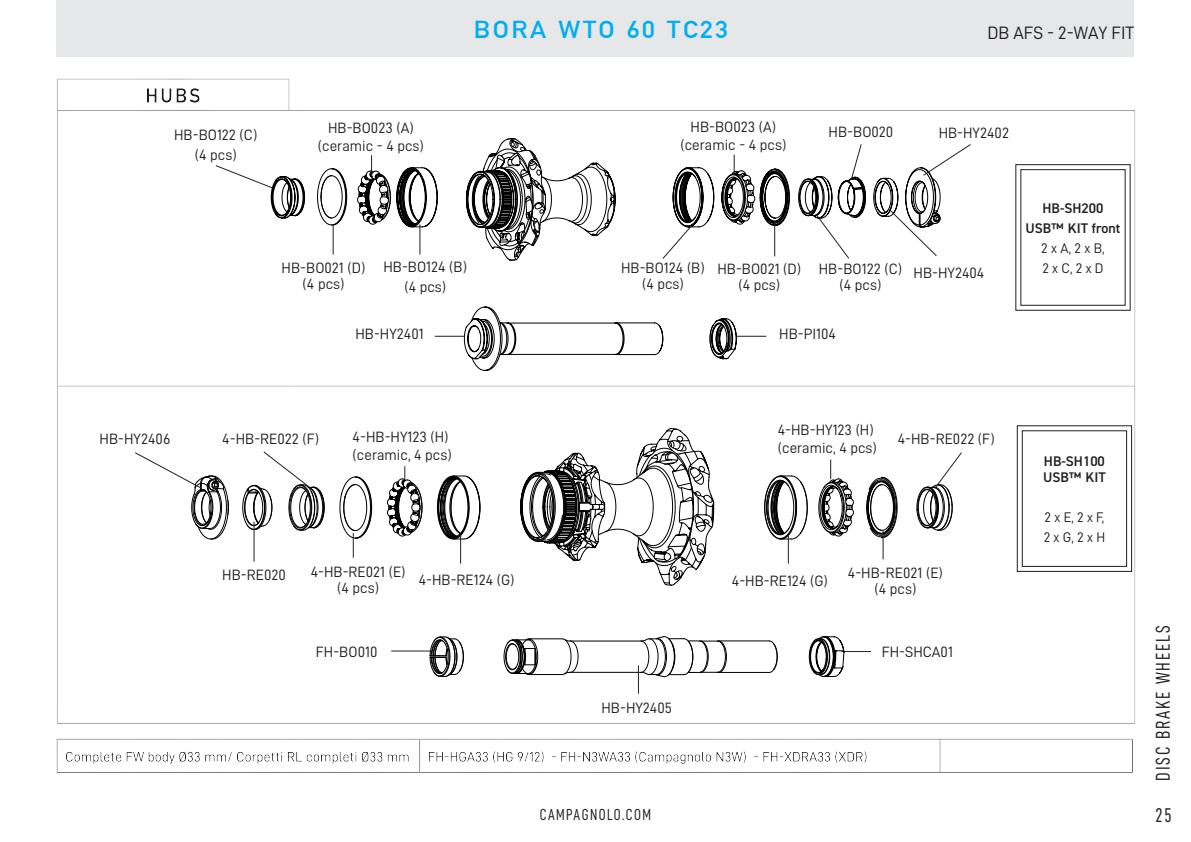
<style>
.page{position:relative;width:1191px;height:842px;background:#fff}
.page>*{position:absolute;margin:0;border:0;box-sizing:border-box;transform-origin:0 0}
.t1{font:700 24px "DIN Alternate";letter-spacing:.1em;color:#00aeef;scale:1.1 1}
.t2{font:20px "D DIN Condensed";letter-spacing:.1em;color:#231f20;scale:.9 1}
.t3{font:18px "D DIN";color:#231f20}
.t4{font:16px "D DIN Condensed";letter-spacing:.1em;color:#231f20;scale:.9 1}
.t5{font:15px/16px "D DIN";color:#231f20;text-align:center}
.t6{font:600 14px/20px "DIN2014";color:#231f20;text-align:center}
.t7{font:14px/20px "D DIN";color:#231f20}
</style>
<div class="page">
<div style="left:57px;top:0;width:1077px;height:57px;background:#e6e7e9"></div>
<svg style="left:412px;top:501px;width:433px;height:176px"></svg>
<svg style="left:808px;top:636px;width:26px;height:41px"></svg>
<svg style="left:429px;top:636px;width:35px;height:41px"></svg>
<svg style="left:520px;top:428px;width:194px;height:158px"></svg>
<hr style="left:391px;top:651px;width:40px;height:1px;background:#231f20">
<hr style="left:841px;top:651px;width:30px;height:1px;background:#231f20">
<svg style="left:135px;top:452px;width:94px;height:88px"></svg>
<svg style="left:339px;top:476px;width:33px;height:82px"></svg>
<svg style="left:866px;top:476px;width:32px;height:83px"></svg>
<hr style="left:254px;top:522px;width:1px;height:40px;background:#231f20">
<svg style="left:387px;top:466px;width:36px;height:71px"></svg>
<svg style="left:818px;top:459px;width:36px;height:77px"></svg>
<svg style="left:436px;top:475px;width:45px;height:89px"></svg>
<svg style="left:764px;top:475px;width:44px;height:89px"></svg>
<svg style="left:242px;top:451px;width:83px;height:80px"></svg>
<svg style="left:916px;top:452px;width:46px;height:79px"></svg>
<div style="left:53px;top:738px;width:1096px;height:42px;background:#231f20;opacity:.3"></div>
<svg style="left:638px;top:636px;width:89px;height:58px"></svg>
<svg style="left:1015px;top:164px;width:116px;height:147px"></svg>
<div style="left:1020px;top:169px;width:105px;height:137px;border:1px solid #231f20"></div>
<svg style="left:1016px;top:425px;width:116px;height:147px"></svg>
<div style="left:1021px;top:430px;width:106px;height:137px;border:1px solid #231f20"></div>
<svg style="left:215px;top:138px;width:756px;height:221px"></svg>
<h1 class="t1" style="left:474px;top:11px;width:233px">BORA WTO 60 TC23</h1>
<p class="t3" style="left:987px;top:23px;width:148px">DB AFS - 2-WAY FIT</p>
<p class="t5" style="left:680px;top:118px;width:107px;line-height:18px">HB-BO023 (A) (ceramic - 4 pcs)</p>
<p class="t5" style="left:318px;top:118px;width:107px;line-height:18px">HB-BO023 (A) (ceramic - 4 pcs)</p>
<p class="t5" style="left:174px;top:127px;width:85px">HB-BO122 (C)</p>
<p class="t5" style="left:828px;top:124px;width:66px">HB-BO020</p>
<p class="t5" style="left:195px;top:147px;width:43px">(4 pcs)</p>
<p class="t5" style="left:938px;top:124px;width:72px">HB-HY2402</p>
<p class="t5" style="left:383px;top:256px;width:85px;line-height:20px">HB-BO124 (B) (4 pcs)</p>
<p class="t5" style="left:621px;top:260px;width:85px">HB-BO124 (B) (4 pcs)</p>
<p class="t5" style="left:282px;top:260px;width:85px">HB-BO021 (D) (4 pcs)</p>
<p class="t5" style="left:355px;top:326px;width:70px">HB-HY2401</p>
<p class="t5" style="left:717px;top:260px;width:85px">HB-BO021 (D)</p>
<p class="t5" style="left:913px;top:264px;width:72px">HB-HY2404</p>
<p class="t5" style="left:738px;top:276px;width:43px">(4 pcs)</p>
<p class="t5" style="left:779px;top:326px;width:58px">HB-PI104</p>
<p class="t5" style="left:819px;top:260px;width:85px">HB-BO122 (C) (4 pcs)</p>
<p class="t6" style="left:1025px;top:198px;width:97px">HB-SH200<br>USB™ KIT front</p>
<p class="t7" style="left:1041px;top:238px;width:65px">2 x A, 2 x B,<br>2 x C, 2 x D</p>
<p class="t5" style="left:100px;top:431px;width:72px">HB-HY2406</p>
<p class="t5" style="left:778px;top:421px;width:101px;line-height:18px;text-align:left">4-HB-HY123 (H) (ceramic, 4 pcs)</p>
<p class="t5" style="left:353px;top:427px;width:101px;line-height:18px;text-align:left">4-HB-HY123 (H) (ceramic, 4 pcs)</p>
<p class="t5" style="left:222px;top:431px;width:98px">4-HB-RE022 (F)</p>
<p class="t5" style="left:897px;top:431px;width:98px">4-HB-RE022 (F)</p>
<p class="t5" style="left:222px;top:567px;width:65px">HB-RE020</p>
<p class="t5" style="left:311px;top:564px;width:96px">4-HB-RE021 (E) (4 pcs)</p>
<p class="t5" style="left:848px;top:565px;width:96px">4-HB-RE021 (E) (4 pcs)</p>
<p class="t5" style="left:419px;top:572px;width:97px">4-HB-RE124 (G)</p>
<p class="t5" style="left:732px;top:573px;width:97px">4-HB-RE124 (G)</p>
<p class="t5" style="left:316px;top:644px;width:63px">FH-BO010</p>
<p class="t5" style="left:881px;top:644px;width:73px">FH-SHCA01</p>
<p class="t5" style="left:601px;top:699px;width:72px">HB-HY2405</p>
<p class="t6" style="left:1043px;top:453px;width:64px;line-height:16px;text-align:left">HB-SH100<br>USB™ KIT</p>
<p class="t7" style="left:1043px;top:507px;width:63px">2 x E, 2 x F,<br>2 x G, 2 x H</p>
<h2 class="t2" style="left:1152px;top:780px;width:174px;rotate:-90deg">DISC BRAKE WHEELS</h2>
<p class="t4" style="left:540px;top:806px;width:125px">CAMPAGNOLO.COM</p>
<h2 class="t2" style="left:1155px;top:804px;width:19px">25</h2>
</div>
